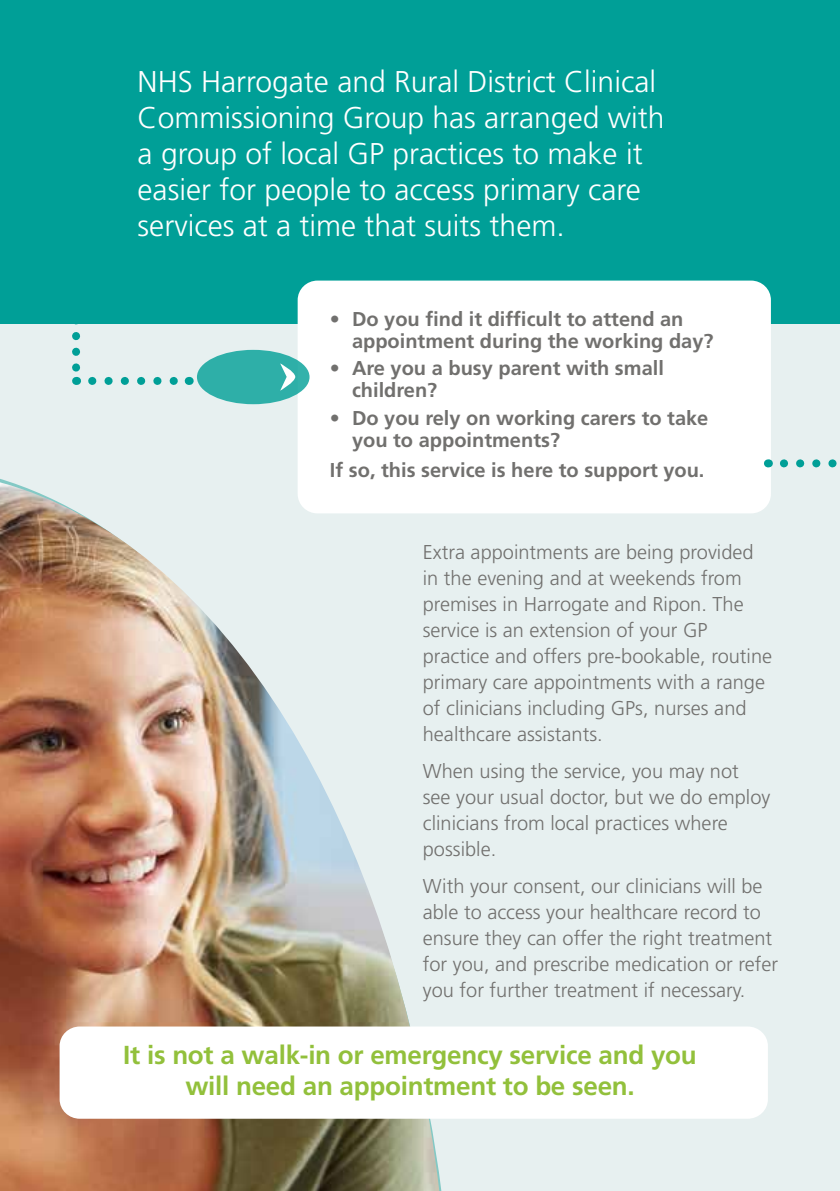
<style>
.page{position:relative;width:840px;height:1191px;background:#fff}
.page>*{position:absolute;margin:0;border:0;box-sizing:border-box;transform-origin:0 0}
.t1{font:300 30px/36px "Frutiger";color:#fff}
.t2{font:700 26px/31.2px "Frutiger";letter-spacing:-.01em;color:#92c03b;text-align:center}
.t3{font:300 20px/26px "Frutiger";color:#71706e}
.t4{font:700 20px/22px "Frutiger";color:#71706e}
</style>
<div class="page">
<div style="left:0;top:288px;width:839px;height:903px;background:#e7f0f0"></div>
<div style="left:0;top:0;width:839px;height:323px;background:#009f97"></div>
<div style="left:297px;top:280px;width:473px;height:233px;background:#fff;border-radius:20px"></div>
<svg style="left:92px;top:377px;width:86px;height:8px"></svg>
<svg style="left:72px;top:323px;width:8px;height:62px"></svg>
<svg style="left:783px;top:459px;width:54px;height:8px"></svg>
<div style="left:197px;top:350px;width:112px;height:54px;background:#2eafa8;border-radius:50%"></div>
<svg style="left:280px;top:363px;width:15px;height:28px"></svg>
<img style="left:0;top:482px;width:439px;height:709px">
<div style="left:60px;top:1026px;width:707px;height:92px;background:#fff;border-radius:20px"></div>
<h1 class="t1" style="left:137px;top:64px;width:528px">NHS Harrogate and Rural District Clinical Commissioning Group has arranged with a group of local GP practices to make it easier for people to access primary care services at a time that suits them.</h1>
<p class="t4" style="left:352px;top:308px;width:363px;text-indent:-22px">• Do you fnd it diffcult to attend an appointment during the working day?</p>
<p class="t4" style="left:352px;top:357px;width:313px;text-indent:-22px">• Are you a busy parent with small children?</p>
<p class="t4" style="left:352px;top:407px;width:358px;text-indent:-22px">• Do you rely on working carers to take you to appointments?</p>
<p class="t4" style="left:330px;top:459px;width:376px">If so, this service is here to support you.</p>
<p class="t3" style="left:422px;top:539px;width:350px">Extra appointments are being provided in the evening and at weekends from premises in Harrogate and Ripon. The service is an extension of your GP practice and offers pre-bookable, routine primary care appointments with a range of clinicians including GPs, nurses and healthcare assistants.</p>
<p class="t3" style="left:422px;top:758px;width:349px">When using the service, you may not see your usual doctor, but we do employ clinicians from local practices where possible.</p>
<p class="t3" style="left:422px;top:873px;width:356px">With your consent, our clinicians will be able to access your healthcare record to ensure they can offer the right treatment for you, and prescribe medication or refer you for further treatment if necessary.</p>
<p class="t2" style="left:123px;top:1039px;width:574px">It is not a walk-in or emergency service and you will need an appointment to be seen.</p>
</div>
